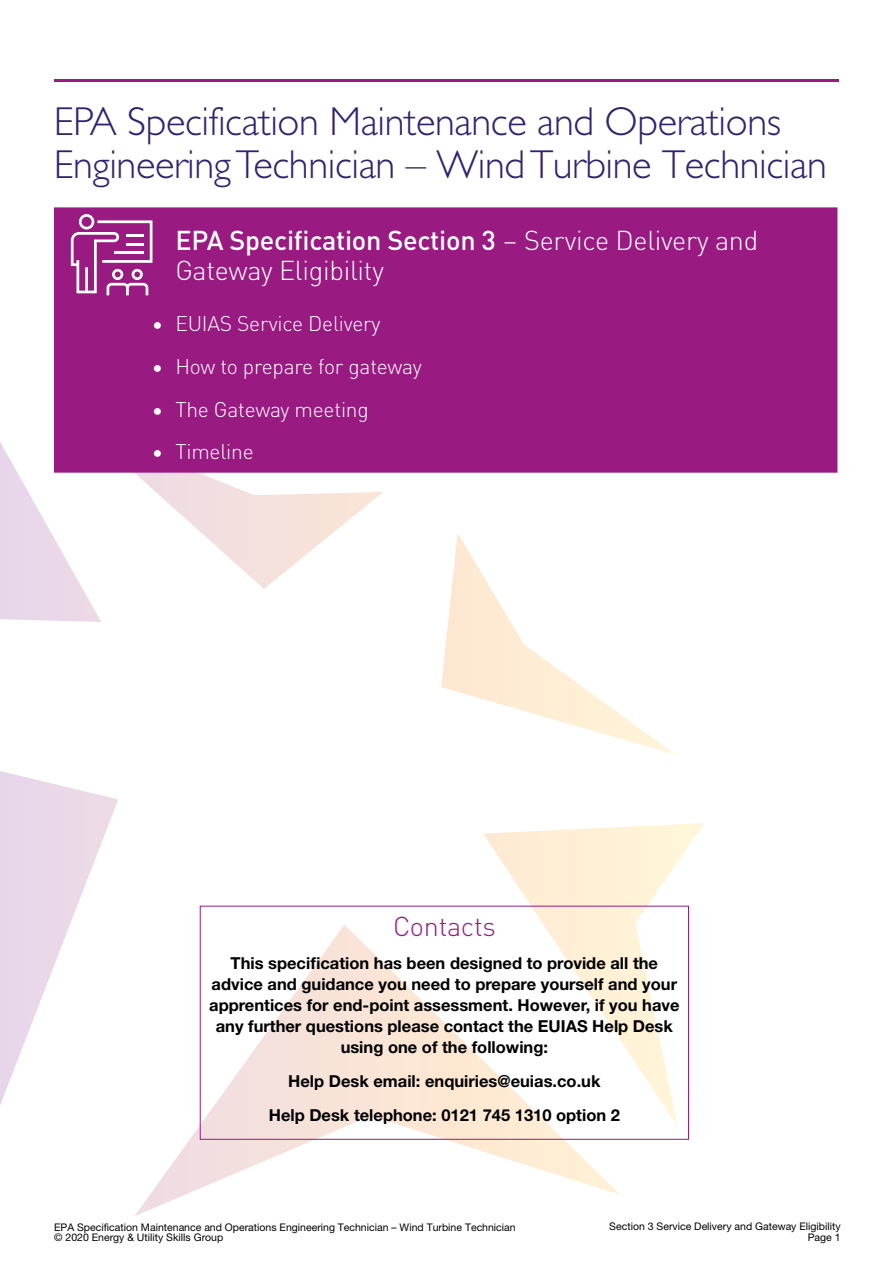
<style>
.page{position:relative;width:893px;height:1263px;background:#fff}
.page>*{position:absolute;margin:0;border:0;box-sizing:border-box;transform-origin:0 0}
.t1{font:300 40.5px/43.7px "Gill Sans Std";letter-spacing:-.01em;color:#322173}
.t2{font:300 27px/30px "DINOT";letter-spacing:-.01em;color:#fff}
.t3{font:300 27px "DINOT";letter-spacing:-.01em;color:#991a81}
.t4{font:300 21px "DINOT";letter-spacing:-.01em;color:#fff}
.t5{font:700 16.5px/21px "Helvetica Neue LT Std";color:#000;text-align:center}
.t6{font:10.5px/10.5px "Helvetica Neue LT Std";color:#000;text-align:right}
.s1{font-weight:500}
</style>
<div class="page">
<svg style="left:0;top:442px;width:704px;height:774px"></svg>
<hr style="left:54px;top:79px;width:785px;height:3px;background:#991a81">
<div style="left:54px;top:207px;width:783px;height:266px;background:#991a81"></div>
<svg style="left:71px;top:214px;width:81px;height:81px"></svg>
<div style="left:200px;top:906px;width:489px;height:234px;border:1px solid #991a81"></div>
<h1 class="t1" style="left:54px;top:100px;width:775px">EPA Specification Maintenance and Operations<br>Engineering Technician – WindTurbine Technician</h1>
<h2 class="t2" style="left:175px;top:224px;width:584px"><span class="s1">EPA Specification Section 3</span> – Service Delivery and<br>Gateway Eligibility</h2>
<p class="t4" style="left:152px;top:308px;width:230px">• EUIAS Service Delivery</p>
<p class="t4" style="left:152px;top:351px;width:271px">• How to prepare for gateway</p>
<p class="t4" style="left:152px;top:393px;width:218px">• The Gateway meeting</p>
<p class="t4" style="left:152px;top:436px;width:103px">• Timeline</p>
<h2 class="t3" style="left:393px;top:905px;width:104px">Contacts</h2>
<p class="t5" style="left:209px;top:953px;width:472px">This specification has been designed to provide all the advice and guidance you need to prepare yourself and your apprentices for end-point assessment. However, if you have any further questions please contact the EUIAS Help Desk using one of the following:</p>
<p class="t5" style="left:269px;top:1064px;width:353px;line-height:33.8px">Help Desk email: enquiries@euias.co.uk<br>Help Desk telephone: 0121 745 1310 option 2</p>
<p class="t6" style="left:54px;top:1221px;width:463px;text-align:left">EPA Specification Maintenance and Operations Engineering Technician – Wind Turbine Technician © 2020 Energy &amp; Utility Skills Group</p>
<p class="t6" style="left:609px;top:1221px;width:233px">Section 3 Service Delivery and Gateway Eligibility<br>Page 1</p>
</div>
